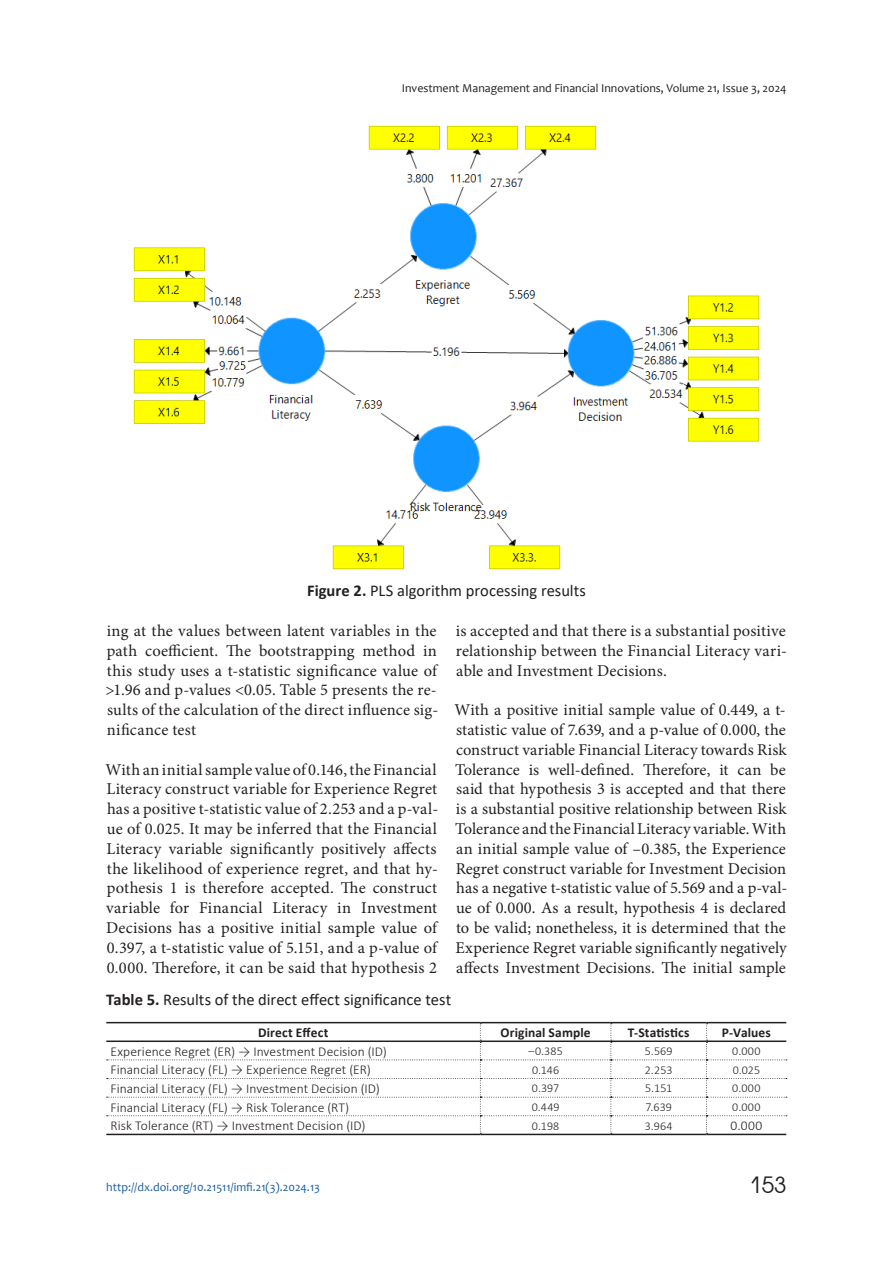
<style>
.page{position:relative;width:893px;height:1263px;background:#fff}
.page>*{position:absolute;margin:0;border:0;box-sizing:border-box;transform-origin:0 0}
.t1{font:22.5px "Avant Garde Gothic C";color:#231f20}
.t2{font:16.5px/19.8px "Minion Pro";letter-spacing:.01em;color:#231f20;text-align:justify}
.t3{font:16.5px "Calibri";color:#231f20}
.t4{font:300 13.5px "Calibri";letter-spacing:.005em;color:#231f20}
.t5{font:700 13.5px "Calibri";letter-spacing:.01em;color:#231f20}
.t6{font:300 12px "Calibri";letter-spacing:.015em;color:#231f20}
.t7{font:12px "Candara";color:#231f20}
.t8{font:12px "Candara";color:#175d9e}
.s1{font-weight:700}
</style>
<div class="page">
<img style="left:133px;top:125px;width:627px;height:445px">
<hr style="left:106px;top:1022px;width:374px;height:1px;background:#231f20">
<hr style="left:480px;top:1022px;width:131px;height:1px;background:#231f20">
<hr style="left:611px;top:1022px;width:95px;height:1px;background:#231f20">
<hr style="left:706px;top:1022px;width:80px;height:1px;background:#231f20">
<hr style="left:106px;top:1040px;width:374px;height:2px;background:#231f20">
<hr style="left:106px;top:1134px;width:374px;height:1px;background:#231f20">
<hr style="left:480px;top:1134px;width:131px;height:1px;background:#231f20">
<hr style="left:611px;top:1134px;width:95px;height:1px;background:#231f20">
<hr style="left:706px;top:1134px;width:80px;height:1px;background:#231f20">
<svg style="left:107px;top:1023px;width:680px;height:111px"></svg>
<p class="t7" style="left:402px;top:83px;width:386px">Investment Management and Financial Innovations, Volume 21, Issue 3, 2024</p>
<p class="t3" style="left:307px;top:579px;width:280px"><span class="s1">Figure 2.</span> PLS algorithm processing results</p>
<p class="t2" style="left:106px;top:622px;width:334px">ing at the values between latent variables in the path coefficient. The bootstrapping method in this study uses a t-statistic significance value of &gt;1.96 and p-values &lt;0.05. Table 5 presents the re&shy;sults of the calculation of the direct influence sig&shy;nificance test</p>
<p class="t2" style="left:105px;top:760px;width:334px">With an initial sample value of 0.146, the Financial Literacy construct variable for Experience Regret has a positive t-statistic value of 2.253 and a p-val&shy;ue of 0.025. It may be inferred that the Financial Literacy variable significantly positively affects the likelihood of experience regret, and that hy&shy;pothesis 1 is therefore accepted. The construct variable for Financial Literacy in Investment Decisions has a positive initial sample value of 0.397, a t-statistic value of 5.151, and a p-value of 0.000. Therefore, it can be said that hypothesis 2</p>
<p class="t2" style="left:456px;top:622px;width:333px">is accepted and that there is a substantial positive relationship between the Financial Literacy vari&shy;able and Investment Decisions.</p>
<p class="t2" style="left:455px;top:701px;width:334px">With a positive initial sample value of 0.449, a t&shy;statistic value of 7.639, and a p-value of 0.000, the construct variable Financial Literacy towards Risk Tolerance is well-defined. Therefore, it can be said that hypothesis 3 is accepted and that there is a substantial positive relationship between Risk Tolerance and the Financial Literacy variable. With an initial sample value of –0.385, the Experience Regret construct variable for Investment Decision has a negative t-statistic value of 5.569 and a p-val&shy;ue of 0.000. As a result, hypothesis 4 is declared to be valid; nonetheless, it is determined that the Experience Regret variable significantly negatively affects Investment Decisions. The initial sample</p>
<p class="t3" style="left:106px;top:988px;width:346px"><span class="s1">Table 5.</span> Results of the direct effect significance test</p>
<p class="t5" style="left:258px;top:1023px;width:72px">Direct Effect</p>
<p class="t5" style="left:500px;top:1023px;width:92px">Original Sample</p>
<p class="t5" style="left:628px;top:1023px;width:63px">T-Statistics</p>
<p class="t5" style="left:722px;top:1028px;width:51px">P-Values</p>
<p class="t4" style="left:111px;top:1043px;width:278px">Experience Regret (ER) → Investment Decision (ID)</p>
<p class="t6" style="left:528px;top:1046px;width:36px">–0.385</p>
<p class="t6" style="left:645px;top:1046px;width:29px">5.569</p>
<p class="t6" style="left:732px;top:1046px;width:30px">0.000</p>
<p class="t4" style="left:111px;top:1061px;width:262px">Financial Literacy (FL) → Experience Regret (ER)</p>
<p class="t6" style="left:532px;top:1065px;width:29px">0.146</p>
<p class="t6" style="left:645px;top:1065px;width:29px">2.253</p>
<p class="t6" style="left:733px;top:1065px;width:29px">0.025</p>
<p class="t4" style="left:111px;top:1080px;width:271px">Financial Literacy (FL) → Investment Decision (ID)</p>
<p class="t6" style="left:532px;top:1084px;width:29px">0.397</p>
<p class="t6" style="left:645px;top:1084px;width:28px">5.151</p>
<p class="t6" style="left:732px;top:1084px;width:30px">0.000</p>
<p class="t4" style="left:111px;top:1099px;width:240px">Financial Literacy (FL) → Risk Tolerance (RT)</p>
<p class="t6" style="left:532px;top:1102px;width:29px">0.449</p>
<p class="t6" style="left:645px;top:1102px;width:28px">7.639</p>
<p class="t6" style="left:732px;top:1102px;width:30px">0.000</p>
<p class="t4" style="left:111px;top:1117px;width:256px">Risk Tolerance (RT) → Investment Decision (ID)</p>
<p class="t6" style="left:532px;top:1121px;width:29px">0.198</p>
<p class="t6" style="left:645px;top:1121px;width:29px">3.964</p>
<p class="t4" style="left:731px;top:1120px;width:33px">0.000</p>
<p class="t8" style="left:106px;top:1179px;width:215px">http://dx.doi.org/10.21511/imfi.21(3).2024.13</p>
<h1 class="t1" style="left:749px;top:1172px;width:39px">153</h1>
</div>
